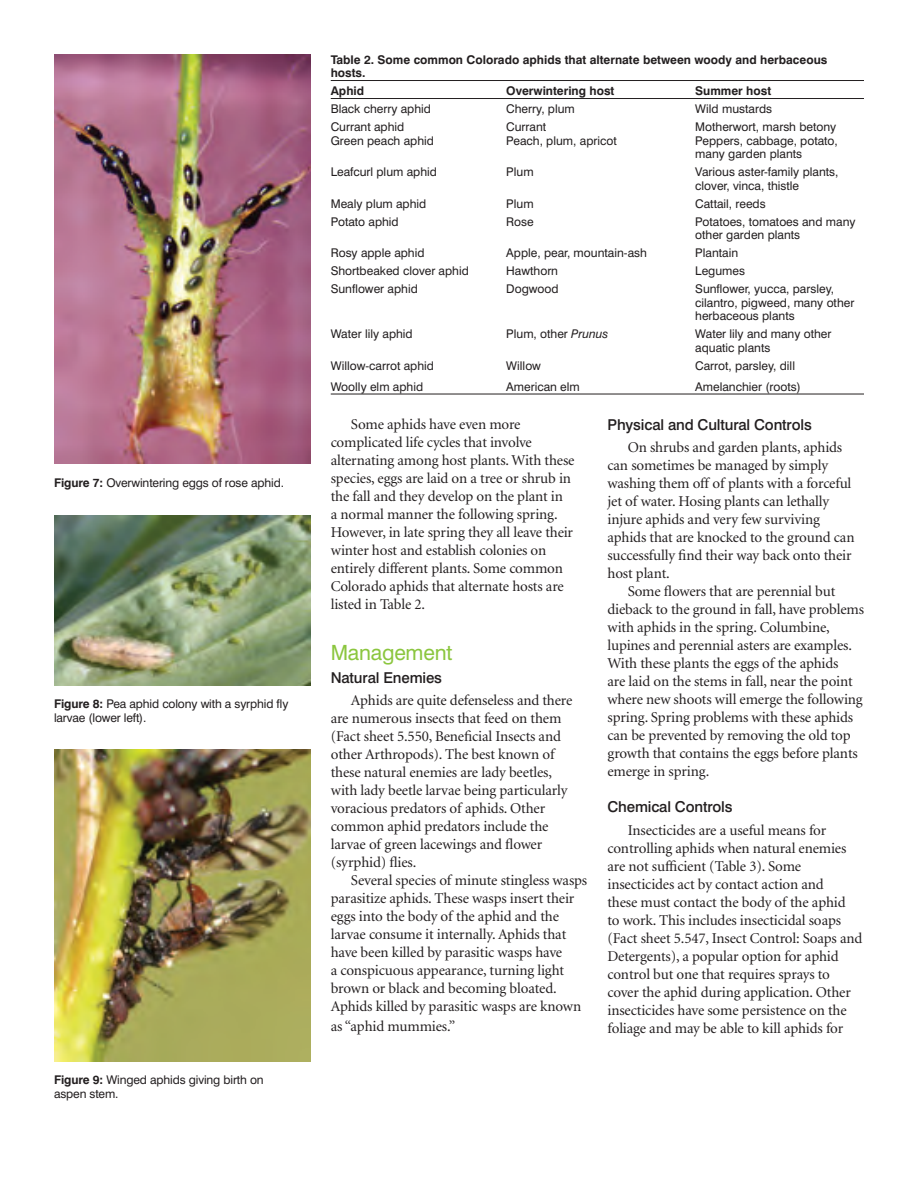
<style>
.page{position:relative;width:918px;height:1188px;background:#fff}
.page>*{position:absolute;margin:0;border:0;box-sizing:border-box;transform-origin:0 0}
.subhead_1{font:21px "Swiss 721 BT";letter-spacing:-.01em;color:#8bc63e}
.body{font:15px/18px "Minion";letter-spacing:-.01em;color:#231f20}
.subhead_2{font:500 15px "Swiss 721 BT";letter-spacing:-.01em;color:#231f20}
.Table_text{font:12px/13.5px "Swiss 721 BT";color:#231f20}
.figure_caption{font:12px/13.5px "Swiss 721 BT";letter-spacing:-.01em;color:#231f20}
.t1{font:700 12px/13.5px "Swiss 721 BT";color:#231f20}
.s1{font-weight:700}
.s2{font-style:italic}
</style>
<div class="page">
<hr style="left:331px;top:80px;width:533px;height:1px;background:#231f20">
<hr style="left:331px;top:98px;width:533px;height:1px;background:#231f20">
<hr style="left:331px;top:394px;width:533px;height:1px;background:#231f20">
<img style="left:54px;top:54px;width:256px;height:409px">
<img style="left:54px;top:516px;width:256px;height:169px">
<img style="left:54px;top:750px;width:256px;height:311px">
<p class="figure_caption" style="left:54px;top:476px;width:232px"><span class="s1">Figure 7:</span> Overwintering eggs of rose aphid.</p>
<p class="figure_caption" style="left:54px;top:697px;width:236px"><span class="s1">Figure 8:</span> Pea aphid colony with a syrphid fly larvae (lower left).</p>
<p class="figure_caption" style="left:54px;top:1073px;width:211px"><span class="s1">Figure 9:</span> Winged aphids giving birth on aspen stem.</p>
<p class="t1" style="left:331px;top:53px;width:498px">Table 2. Some common Colorado aphids that alternate between woody and herbaceous hosts.</p>
<p class="t1" style="left:331px;top:84px;width:35px">Aphid</p>
<p class="t1" style="left:506px;top:84px;width:110px">Overwintering host</p>
<p class="t1" style="left:695px;top:84px;width:77px">Summer host</p>
<p class="Table_text" style="left:331px;top:102px;width:102px">Black cherry aphid</p>
<p class="Table_text" style="left:506px;top:102px;width:70px">Cherry, plum</p>
<p class="Table_text" style="left:695px;top:102px;width:78px">Wild mustards</p>
<p class="Table_text" style="left:331px;top:120px;width:75px">Currant aphid</p>
<p class="Table_text" style="left:506px;top:120px;width:42px">Currant</p>
<p class="Table_text" style="left:695px;top:120px;width:143px">Motherwort, marsh betony</p>
<p class="Table_text" style="left:331px;top:134px;width:105px">Green peach aphid</p>
<p class="Table_text" style="left:506px;top:134px;width:112px">Peach, plum, apricot</p>
<p class="Table_text" style="left:695px;top:134px;width:144px">Peppers, cabbage, potato, many garden plants</p>
<p class="Table_text" style="left:331px;top:165px;width:108px">Leafcurl plum aphid</p>
<p class="Table_text" style="left:506px;top:165px;width:29px">Plum</p>
<p class="Table_text" style="left:695px;top:165px;width:145px">Various aster-family plants, clover, vinca, thistle</p>
<p class="Table_text" style="left:331px;top:197px;width:97px">Mealy plum aphid</p>
<p class="Table_text" style="left:506px;top:197px;width:29px">Plum</p>
<p class="Table_text" style="left:695px;top:197px;width:72px">Cattail, reeds</p>
<p class="Table_text" style="left:331px;top:215px;width:70px">Potato aphid</p>
<p class="Table_text" style="left:506px;top:215px;width:29px">Rose</p>
<p class="Table_text" style="left:695px;top:215px;width:162px">Potatoes, tomatoes and many other garden plants</p>
<p class="Table_text" style="left:331px;top:246px;width:95px">Rosy apple aphid</p>
<p class="Table_text" style="left:506px;top:246px;width:142px">Apple, pear, mountain-ash</p>
<p class="Table_text" style="left:695px;top:246px;width:44px">Plantain</p>
<p class="Table_text" style="left:331px;top:264px;width:140px">Shortbeaked clover aphid</p>
<p class="Table_text" style="left:506px;top:264px;width:53px">Hawthorn</p>
<p class="Table_text" style="left:695px;top:264px;width:51px">Legumes</p>
<p class="Table_text" style="left:331px;top:282px;width:89px">Sunflower aphid</p>
<p class="Table_text" style="left:506px;top:282px;width:54px">Dogwood</p>
<p class="Table_text" style="left:695px;top:282px;width:161px">Sunflower, yucca, parsley, cilantro, pigweed, many other herbaceous plants</p>
<p class="Table_text" style="left:331px;top:327px;width:84px">Water lily aphid</p>
<p class="Table_text" style="left:506px;top:327px;width:104px">Plum, other <span class="s2">Prunus</span></p>
<p class="Table_text" style="left:695px;top:327px;width:138px">Water lily and many other aquatic plants</p>
<p class="Table_text" style="left:331px;top:359px;width:105px">Willow-carrot aphid</p>
<p class="Table_text" style="left:506px;top:359px;width:36px">Willow</p>
<p class="Table_text" style="left:695px;top:359px;width:101px">Carrot, parsley, dill</p>
<p class="Table_text" style="left:331px;top:380px;width:94px">Woolly elm aphid</p>
<p class="Table_text" style="left:506px;top:380px;width:75px">American elm</p>
<p class="Table_text" style="left:695px;top:380px;width:107px">Amelanchier (roots)</p>
<p class="body" style="left:331px;top:416px;width:245px;text-indent:20px">Some aphids have even more complicated life cycles that involve alternating among host plants. With these species, eggs are laid on a tree or shrub in the fall and they develop on the plant in<br>a normal manner the following spring.<br>However, in late spring they all leave their winter host and establish colonies on entirely different plants. Some common Colorado aphids that alternate hosts are listed in Table 2.</p>
<p class="subhead_1" style="left:331px;top:640px;width:123px">Management</p>
<p class="subhead_2" style="left:331px;top:668px;width:113px">Natural Enemies</p>
<p class="body" style="left:331px;top:692px;width:243px;text-indent:20px">Aphids are quite defenseless and there are numerous insects that feed on them (Fact sheet 5.550, Beneficial Insects and other Arthropods). The best known of these natural enemies are lady beetles, with lady beetle larvae being particularly voracious predators of aphids. Other common aphid predators include the larvae of green lacewings and flower (syrphid) flies.</p>
<p class="body" style="left:331px;top:872px;width:258px;text-indent:20px">Several species of minute stingless wasps parasitize aphids. These wasps insert their eggs into the body of the aphid and the larvae consume it internally. Aphids that have been killed by parasitic wasps have<br>a conspicuous appearance, turning light brown or black and becoming bloated.<br>Aphids killed by parasitic wasps are known</p>
<p class="body" style="left:331px;top:1017px;width:126px">as “aphid mummies.”</p>
<p class="subhead_2" style="left:607px;top:415px;width:206px">Physical and Cultural Controls</p>
<p class="body" style="left:607px;top:439px;width:249px;text-indent:20px">On shrubs and garden plants, aphids can sometimes be managed by simply washing them off of plants with a forceful jet of water. Hosing plants can lethally injure aphids and very few surviving aphids that are knocked to the ground can successfully find their way back onto their host plant.</p>
<p class="body" style="left:607px;top:583px;width:258px;text-indent:20px">Some flowers that are perennial but dieback to the ground in fall, have problems with aphids in the spring. Columbine, lupines and perennial asters are examples.<br>With these plants the eggs of the aphids<br>are laid on the stems in fall, near the point where new shoots will emerge the following spring. Spring problems with these aphids can be prevented by removing the old top growth that contains the eggs before plants emerge in spring.</p>
<p class="subhead_2" style="left:607px;top:798px;width:127px">Chemical Controls</p>
<p class="body" style="left:607px;top:822px;width:256px;text-indent:20px">Insecticides are a useful means for controlling aphids when natural enemies are not sufficient (Table 3). Some insecticides act by contact action and<br>these must contact the body of the aphid<br>to work. This includes insecticidal soaps (Fact sheet 5.547, Insect Control: Soaps and Detergents), a popular option for aphid control but one that requires sprays to cover the aphid during application. Other insecticides have some persistence on the foliage and may be able to kill aphids for</p>
</div>
